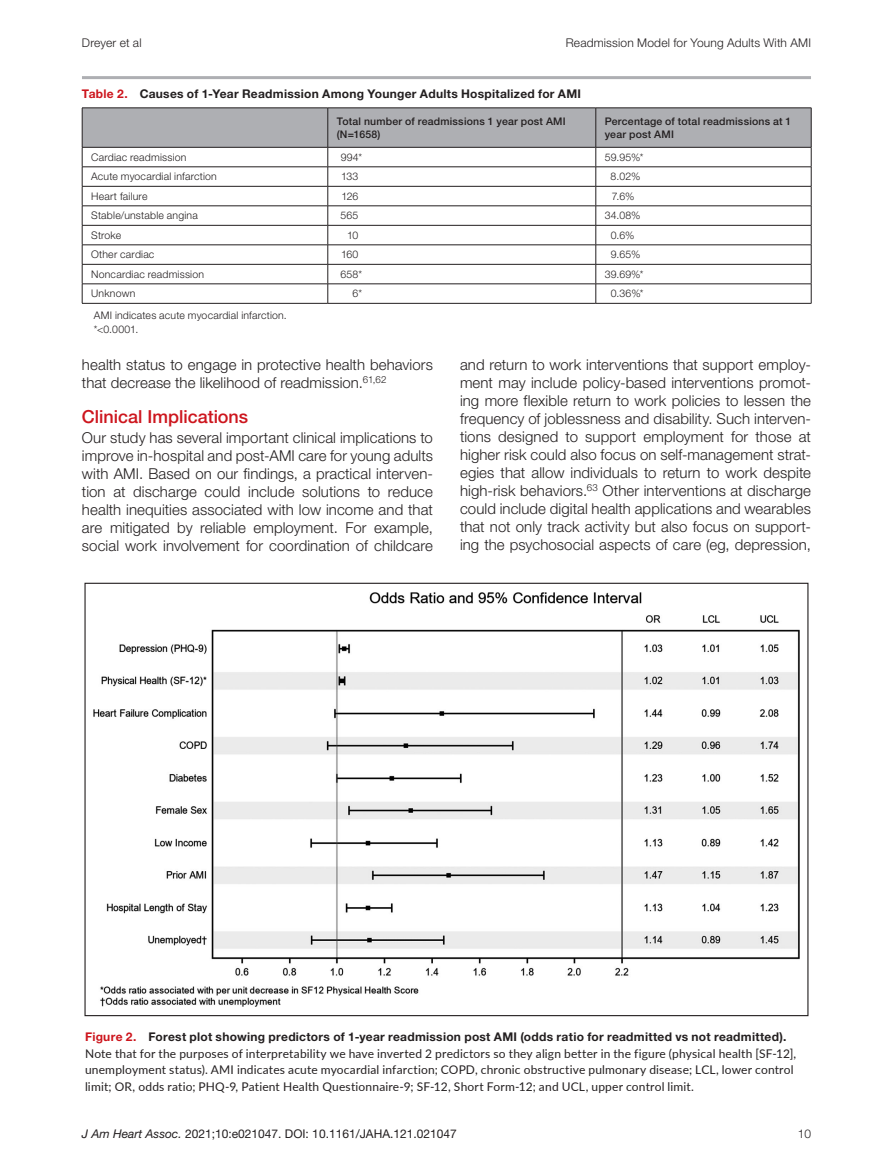
<style>
.page{position:relative;width:893px;height:1174px;background:#fff}
.page>*{position:absolute;margin:0;border:0;box-sizing:border-box;transform-origin:0 0}
.t1{font:500 18px "Helvetica Neue LT Std";color:#cd151d}
.t2{font:300 15px/18px "Helvetica Neue LT Std";letter-spacing:.005em;color:#231f20;text-align:justify}
.t3{font:12px/16.5px "Lato";letter-spacing:.015em;color:#231f20}
.t4{font:700 12px "Helvetica Neue LT Std";letter-spacing:.02em;color:#231f20}
.t5{font:12px "Helvetica Neue LT Std";color:#231f20}
.t6{font:300 12px "Helvetica Neue LT Std";letter-spacing:.015em;color:#231f20}
.t7{font:300 10.5px/13.5px "Helvetica Neue LT Std";letter-spacing:.02em;color:#231f20}
.t8{font:500 10.5px/13.5px "Helvetica Neue LT Std";letter-spacing:.02em;color:#231f20}
.s1{color:#cd151d}
.s2{font-style:italic}
</style>
<div class="page">
<hr style="left:82px;top:303px;width:246px;height:1px;background:#231f20">
<hr style="left:328px;top:303px;width:268px;height:1px;background:#231f20">
<svg style="left:82px;top:108px;width:730px;height:195px"></svg>
<hr style="left:596px;top:303px;width:215px;height:1px;background:#231f20">
<img style="left:94px;top:593px;width:705px;height:413px">
<hr style="left:82px;top:76px;width:729px;height:3px;background:#aeafb3">
<p class="t6" style="left:82px;top:35px;width:61px">Dreyer et al</p>
<p class="t6" style="left:566px;top:35px;width:247px">Readmission Model for Young Adults With AMI</p>
<p class="t4" style="left:82px;top:86px;width:501px"><span class="s1">Table 2.</span> Causes of 1-Year Readmission Among Younger Adults Hospitalized for AMI</p>
<p class="t8" style="left:337px;top:114px;width:230px">Total number of readmissions 1 year post AMI (N=1658)</p>
<p class="t8" style="left:605px;top:114px;width:188px">Percentage of total readmissions at 1 year post AMI</p>
<p class="t7" style="left:91px;top:150px;width:97px">Cardiac readmission</p>
<p class="t7" style="left:341px;top:150px;width:23px">994*</p>
<p class="t7" style="left:605px;top:150px;width:40px">59.95%*</p>
<p class="t7" style="left:91px;top:170px;width:127px">Acute myocardial infarction</p>
<p class="t7" style="left:341px;top:170px;width:19px">133</p>
<p class="t7" style="left:611px;top:170px;width:31px">8.02%</p>
<p class="t7" style="left:91px;top:189px;width:58px">Heart failure</p>
<p class="t7" style="left:341px;top:189px;width:18px">126</p>
<p class="t7" style="left:612px;top:189px;width:24px">7.6%</p>
<p class="t7" style="left:91px;top:209px;width:108px">Stable/unstable angina</p>
<p class="t7" style="left:341px;top:209px;width:19px">565</p>
<p class="t7" style="left:605px;top:209px;width:37px">34.08%</p>
<p class="t7" style="left:91px;top:228px;width:32px">Stroke</p>
<p class="t7" style="left:347px;top:228px;width:13px">10</p>
<p class="t7" style="left:611px;top:228px;width:25px">0.6%</p>
<p class="t7" style="left:91px;top:248px;width:65px">Other cardiac</p>
<p class="t7" style="left:341px;top:248px;width:19px">160</p>
<p class="t7" style="left:611px;top:248px;width:31px">9.65%</p>
<p class="t7" style="left:91px;top:267px;width:114px">Noncardiac readmission</p>
<p class="t7" style="left:340px;top:267px;width:23px">658*</p>
<p class="t7" style="left:605px;top:267px;width:40px">39.69%*</p>
<p class="t7" style="left:91px;top:287px;width:46px">Unknown</p>
<p class="t7" style="left:352px;top:287px;width:11px">6*</p>
<p class="t7" style="left:611px;top:287px;width:34px">0.36%*</p>
<p class="t7" style="left:94px;top:309px;width:194px">AMI indicates acute myocardial infarction. *&lt;0.0001.</p>
<p class="t2" style="left:82px;top:356px;width:352px">health status to engage in protective health behaviors that decrease the likelihood of readmission.<sup>61,62</sup></p>
<p class="t1" style="left:82px;top:406px;width:168px">Clinical Implications</p>
<p class="t2" style="left:82px;top:428px;width:353px">Our study has several important clinical implications to improve in-hospital and post-AMI care for young adults with AMI. Based on our findings, a practical interven&shy;tion at discharge could include solutions to reduce health inequities associated with low income and that are mitigated by reliable employment. For example, social work involvement for coordination of childcare</p>
<p class="t2" style="left:460px;top:356px;width:353px">and return to work interventions that support employ&shy;ment may include policy-based interventions promot&shy;ing more flexible return to work policies to lessen the frequency of joblessness and disability. Such interven&shy;tions designed to support employment for those at higher risk could also focus on self-management strat&shy;egies that allow individuals to return to work despite high-risk behaviors.<sup>63</sup> Other interventions at discharge could include digital health applications and wearables that not only track activity but also focus on support&shy;ing the psychosocial aspects of care (eg, depression,</p>
<p class="t4" style="left:85px;top:1029px;width:703px"><span class="s1">Figure 2.</span> Forest plot showing predictors of 1-year readmission post AMI (odds ratio for readmitted vs not readmitted).</p>
<p class="t3" style="left:85px;top:1044px;width:713px">Note that for the purposes of interpretability we have inverted 2 predictors so they align better in the figure (physical health [SF-12], unemployment status). AMI indicates acute myocardial infarction; COPD, chronic obstructive pulmonary disease; LCL, lower control limit; OR, odds ratio; PHQ-9, Patient Health Questionnaire-9; SF-12, Short Form-12; and UCL, upper control limit.</p>
<p class="t5" style="left:82px;top:1126px;width:376px"><span class="s2">J Am Heart Assoc.</span> 2021;10:e021047. DOI: 10.1161/JAHA.121.021047</p>
<p class="t6" style="left:798px;top:1126px;width:15px">10</p>
</div>
